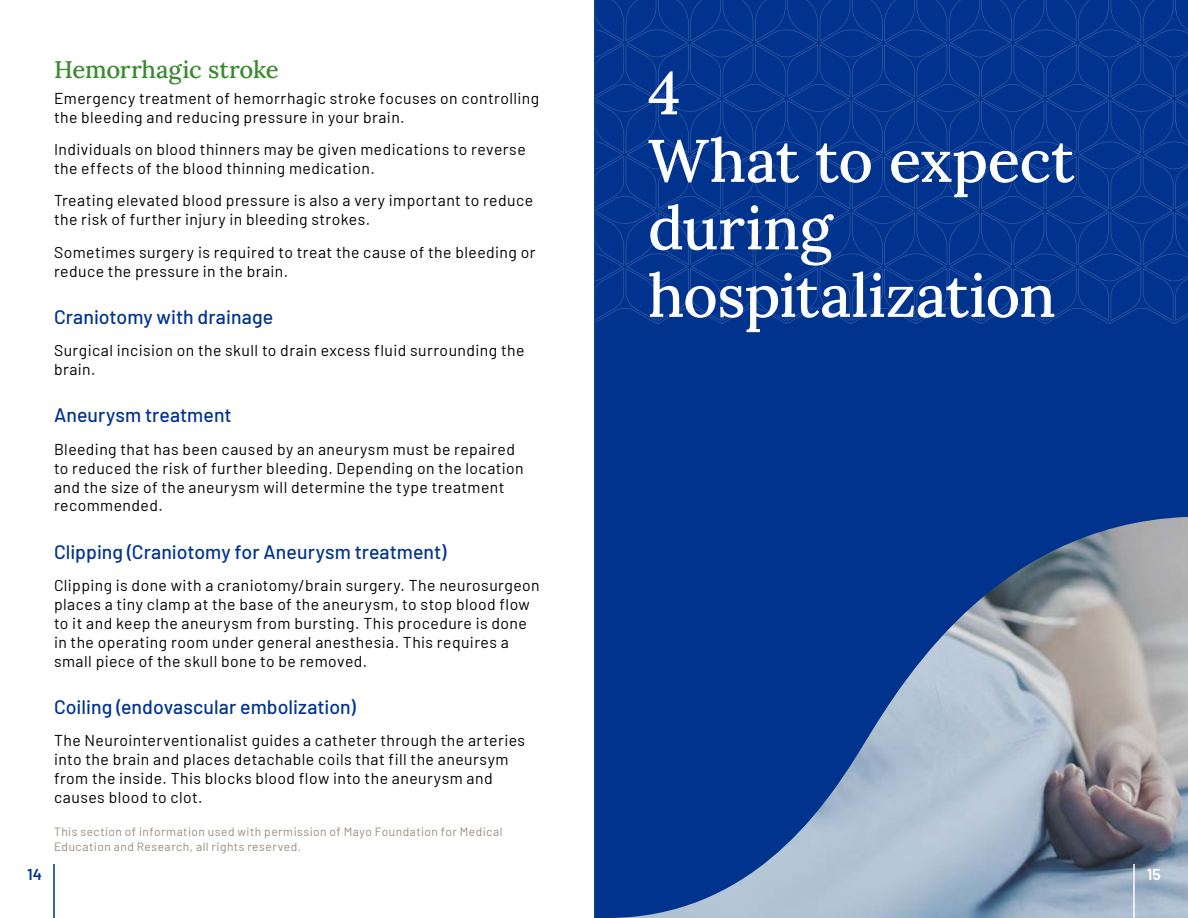
<style>
.page{position:relative;width:1188px;height:918px;background:#fff}
.page>*{position:absolute;margin:0;border:0;box-sizing:border-box;transform-origin:0 0}
.t1{font:500 60px/67.5px "Lora";letter-spacing:-.01em;color:#fff}
.t2{font:500 24px "Lora";letter-spacing:-.01em;color:#39892f}
.t3{font:500 19.5px "Barlow";color:#00338e}
.t4{font:15.75px/18.9px "Barlow";letter-spacing:.03em;color:#000}
.t5{font:600 15.75px "Barlow";color:#00338e}
.t6{font:600 15.75px "Barlow";color:#fff}
.t7{font:12px/15px "Barlow";letter-spacing:.04em;color:#988c7e}
</style>
<div class="page">
<svg style="left:594px;top:0;width:594px;height:918px;background:#02348f"></svg>
<img style="left:595px;top:517px;width:593px;height:401px">
<hr style="left:1133px;top:864px;width:2px;height:54px;background:#fff">
<hr style="left:53px;top:864px;width:2px;height:54px;background:#00338e">
<h2 class="t2" style="left:54px;top:51px;width:226px">Hemorrhagic stroke</h2>
<p class="t4" style="left:54px;top:87px;width:487px">Emergency treatment of hemorrhagic stroke focuses on controlling the bleeding and reducing pressure in your brain.</p>
<p class="t4" style="left:54px;top:139px;width:473px">Individuals on blood thinners may be given medications to reverse the effects of the blood thinning medication.</p>
<p class="t4" style="left:54px;top:190px;width:481px">Treating elevated blood pressure is also a very important to reduce the risk of further injury in bleeding strokes.</p>
<p class="t4" style="left:54px;top:241px;width:483px">Sometimes surgery is required to treat the cause of the bleeding or reduce the pressure in the brain.</p>
<p class="t3" style="left:54px;top:303px;width:221px">Craniotomy with drainage</p>
<p class="t4" style="left:54px;top:340px;width:472px">Surgical incision on the skull to drain excess fluid surrounding the brain.</p>
<p class="t3" style="left:54px;top:401px;width:179px">Aneurysm treatment</p>
<p class="t4" style="left:54px;top:438px;width:471px">Bleeding that has been caused by an aneurysm must be repaired to reduced the risk of further bleeding. Depending on the location and the size of the aneurysm will determine the type treatment recommended.</p>
<p class="t3" style="left:54px;top:538px;width:394px">Clipping (Craniotomy for Aneurysm treatment)</p>
<p class="t4" style="left:54px;top:575px;width:487px">Clipping is done with a craniotomy/brain surgery. The neurosurgeon places a tiny clamp at the base of the aneurysm, to stop blood flow to it and keep the aneurysm from bursting. This procedure is done in the operating room under general anesthesia. This requires a small piece of the skull bone to be removed.</p>
<p class="t3" style="left:54px;top:693px;width:303px">Coiling (endovascular embolization)</p>
<p class="t4" style="left:54px;top:730px;width:473px">The Neurointerventionalist guides a catheter through the arteries into the brain and places detachable coils that fill the aneursym from the inside. This blocks blood flow into the aneurysm and causes blood to clot.</p>
<p class="t7" style="left:54px;top:823px;width:450px">This section of information used with permission of Mayo Foundation for Medical<br>Education and Research, all rights reserved.</p>
<h1 class="t1" style="left:648px;top:55px;width:428px">4<br>What to expect during hospitalization</h1>
<p class="t5" style="left:27px;top:863px;width:16px">14</p>
<p class="t6" style="left:1147px;top:863px;width:16px">15</p>
</div>
